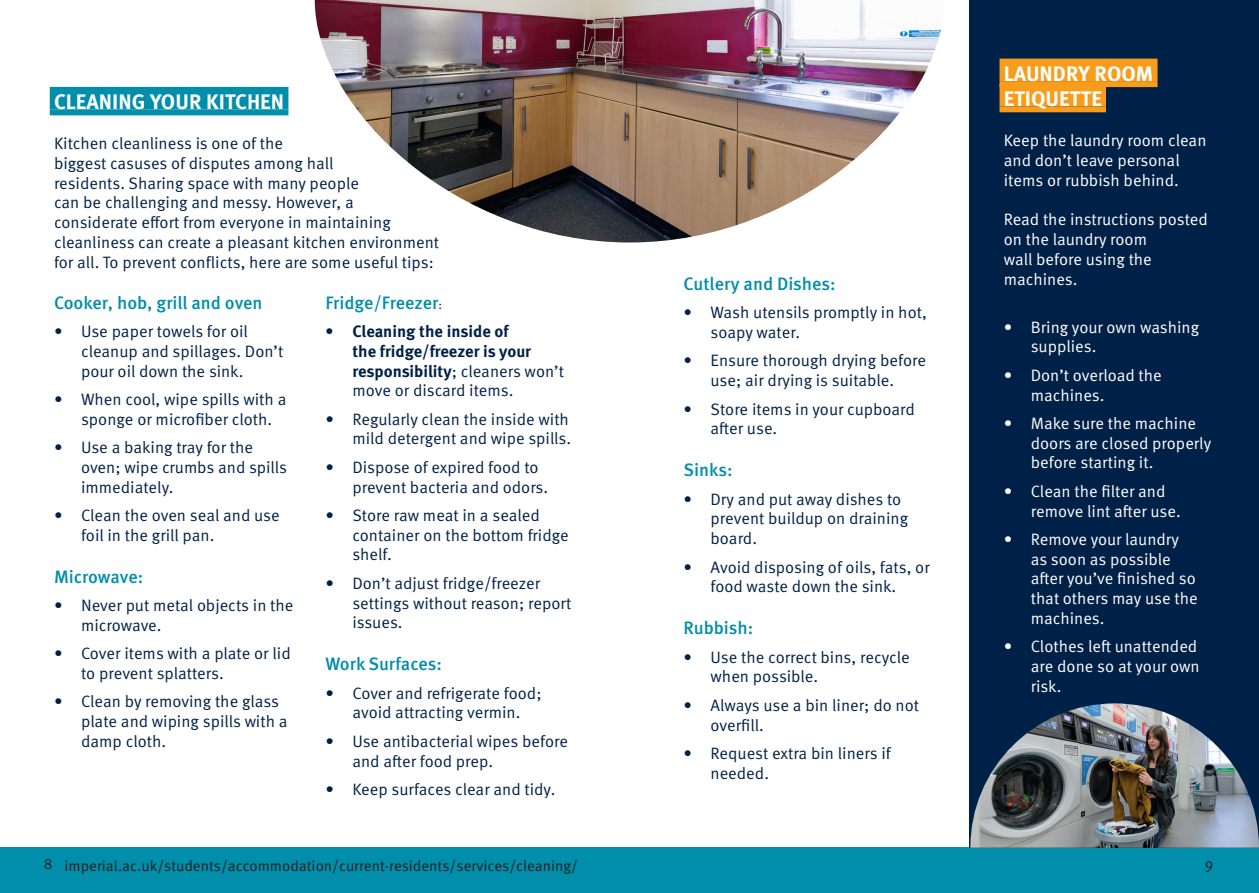
<style>
.page{position:relative;width:1259px;height:893px;background:#fff}
.page>*{position:absolute;margin:0;border:0;box-sizing:border-box;transform-origin:0 0}
.t1{font:700 21px "Meta Pro";color:#fff}
.Reduced_Text{font:500 18px "Meta Pro";letter-spacing:-.005em;color:#008eaa}
.t2{font:16.5px/19.8px "Meta Pro Norm";color:#002147}
.t3{font:16.5px/19.8px "Meta Pro Norm";color:#fff}
.t4{font:700 16.5px/19.8px "Meta Pro";color:#002147}
.t5{font:15px "Meta Pro Norm";color:#231f20}
.s1{font-family:"Meta Pro Norm";font-weight:400;font-size:12px;color:#231f20}
.s2{font-family:"Meta Pro Norm";font-weight:400}
</style>
<div class="page">
<div style="left:629px;top:848px;width:630px;height:45px;background:#008eaa"></div>
<div style="left:0;top:848px;width:629px;height:45px;background:#008eaa"></div>
<img style="left:315px;top:0;width:626px;height:242px">
<div style="left:50px;top:87px;width:238px;height:22px;background:#008eaa"></div>
<div style="left:50px;top:109px;width:238px;height:6px;background:#008eaa"></div>
<div style="left:969px;top:0;width:290px;height:848px;background:#002147"></div>
<div style="left:999px;top:59px;width:158px;height:22px;background:#f89c1c"></div>
<div style="left:999px;top:81px;width:158px;height:6px;background:#f89c1c"></div>
<div style="left:999px;top:84px;width:107px;height:22px;background:#f89c1c"></div>
<div style="left:999px;top:106px;width:107px;height:6px;background:#f89c1c"></div>
<img style="left:970px;top:703px;width:289px;height:145px">
<p class="t1" style="left:54px;top:86px;width:232px">CLEANING YOUR KITCHEN</p>
<p class="t2" style="left:54px;top:132px;width:387px">Kitchen cleanliness is one of the<br>biggest casuses of disputes among hall<br>residents. Sharing space with many people<br>can be challenging and messy. However, a considerate effort from everyone in maintaining cleanliness can create a pleasant kitchen environment for all. To prevent conflicts, here are some useful tips:</p>
<p class="Reduced_Text" style="left:54px;top:288px;width:210px">Cooker, hob, grill and oven</p>
<p class="t2" style="left:81px;top:320px;width:204px;text-indent:-27px">• Use paper towels for oil cleanup and spillages. Don’t pour oil down the sink.</p>
<p class="t2" style="left:81px;top:388px;width:207px;text-indent:-27px">• When cool, wipe spills with a sponge or microfiber cloth.</p>
<p class="t2" style="left:81px;top:436px;width:208px;text-indent:-27px">• Use a baking tray for the oven; wipe crumbs and spills immediately.</p>
<p class="t2" style="left:81px;top:504px;width:200px;text-indent:-27px">• Clean the oven seal and use foil in the grill pan.</p>
<p class="Reduced_Text" style="left:54px;top:562px;width:91px">Microwave:</p>
<p class="t2" style="left:81px;top:594px;width:214px;text-indent:-27px">• Never put metal objects in the microwave.</p>
<p class="t2" style="left:81px;top:642px;width:211px;text-indent:-27px">• Cover items with a plate or lid to prevent splatters.</p>
<p class="t2" style="left:81px;top:690px;width:208px;text-indent:-27px">• Clean by removing the glass plate and wiping spills with a damp cloth.</p>
<p class="Reduced_Text" style="left:325px;top:288px;width:118px">Fridge/Freezer<span class="s1">:</span></p>
<p class="t4" style="left:352px;top:320px;width:213px;text-indent:-27px">• Cleaning the inside of<br>the fridge/freezer is your responsibility<span class="s2">; cleaners won’t move or discard items.</span></p>
<p class="t2" style="left:325px;top:408px;width:247px;text-align:right">• Regularly clean the inside with mild detergent and wipe spills.</p>
<p class="t2" style="left:352px;top:456px;width:197px;text-indent:-27px">• Dispose of expired food to prevent bacteria and odors.</p>
<p class="t2" style="left:352px;top:504px;width:218px;text-indent:-27px">• Store raw meat in a sealed container on the bottom fridge shelf.</p>
<p class="t2" style="left:352px;top:572px;width:220px;text-indent:-27px">• Don’t adjust fridge/freezer settings without reason; report issues.</p>
<p class="Reduced_Text" style="left:325px;top:650px;width:118px">Work Surfaces:</p>
<p class="t2" style="left:325px;top:682px;width:218px;text-align:center">• Cover and refrigerate food; avoid attracting vermin.</p>
<p class="t2" style="left:352px;top:730px;width:217px;text-indent:-27px">• Use antibacterial wipes before and after food prep.</p>
<p class="t2" style="left:325px;top:778px;width:231px">• Keep surfaces clear and tidy.</p>
<p class="Reduced_Text" style="left:683px;top:270px;width:154px">Cutlery and Dishes:</p>
<p class="t2" style="left:710px;top:302px;width:218px;text-indent:-27px">• Wash utensils promptly in hot, soapy water.</p>
<p class="t2" style="left:683px;top:350px;width:244px;text-align:center">• Ensure thorough drying before use; air drying is suitable.</p>
<p class="t2" style="left:710px;top:398px;width:206px;text-indent:-27px">• Store items in your cupboard after use.</p>
<p class="Reduced_Text" style="left:683px;top:456px;width:51px">Sinks:</p>
<p class="t2" style="left:710px;top:488px;width:199px;text-indent:-27px">• Dry and put away dishes to prevent buildup on draining board.</p>
<p class="t2" style="left:683px;top:556px;width:248px;text-align:center">• Avoid disposing of oils, fats, or food waste down the sink.</p>
<p class="Reduced_Text" style="left:683px;top:614px;width:71px">Rubbish:</p>
<p class="t2" style="left:710px;top:646px;width:201px;text-indent:-27px">• Use the correct bins, recycle when possible.</p>
<p class="t2" style="left:710px;top:694px;width:210px;text-indent:-27px">• Always use a bin liner; do not overfill.</p>
<p class="t2" style="left:710px;top:742px;width:182px;text-indent:-27px">• Request extra bin liners if needed.</p>
<p class="t1" style="left:1003px;top:57px;width:151px">LAUNDRY ROOM</p>
<p class="t1" style="left:1003px;top:83px;width:100px">ETIQUETTE</p>
<p class="t3" style="left:1003px;top:129px;width:204px">Keep the laundry room clean and don’t leave personal items or rubbish behind.</p>
<p class="t3" style="left:1003px;top:208px;width:206px">Read the instructions posted on the laundry room</p>
<p class="t3" style="left:1003px;top:248px;width:150px">wall before using the machines.</p>
<p class="t3" style="left:1030px;top:316px;width:170px;text-indent:-27px">• Bring your own washing supplies.</p>
<p class="t3" style="left:1030px;top:364px;width:133px;text-indent:-27px">• Don’t overload the machines.</p>
<p class="t3" style="left:1030px;top:412px;width:182px;text-indent:-27px">• Make sure the machine doors are closed properly before starting it.</p>
<p class="t3" style="left:1030px;top:480px;width:152px;text-indent:-27px">• Clean the filter and remove lint after use.</p>
<p class="t3" style="left:1030px;top:528px;width:168px;text-indent:-27px">• Remove your laundry as soon as possible after you’ve finished so that others may use the machines.</p>
<p class="t3" style="left:1030px;top:636px;width:170px;text-indent:-27px">• Clothes left unattended are done so at your own risk.</p>
<p class="t5" style="left:44px;top:855px;width:535px">8 imperial.ac.uk/students/accommodation/current-residents/services/cleaning/</p>
<p class="t5" style="left:1205px;top:853px;width:10px">9</p>
</div>
